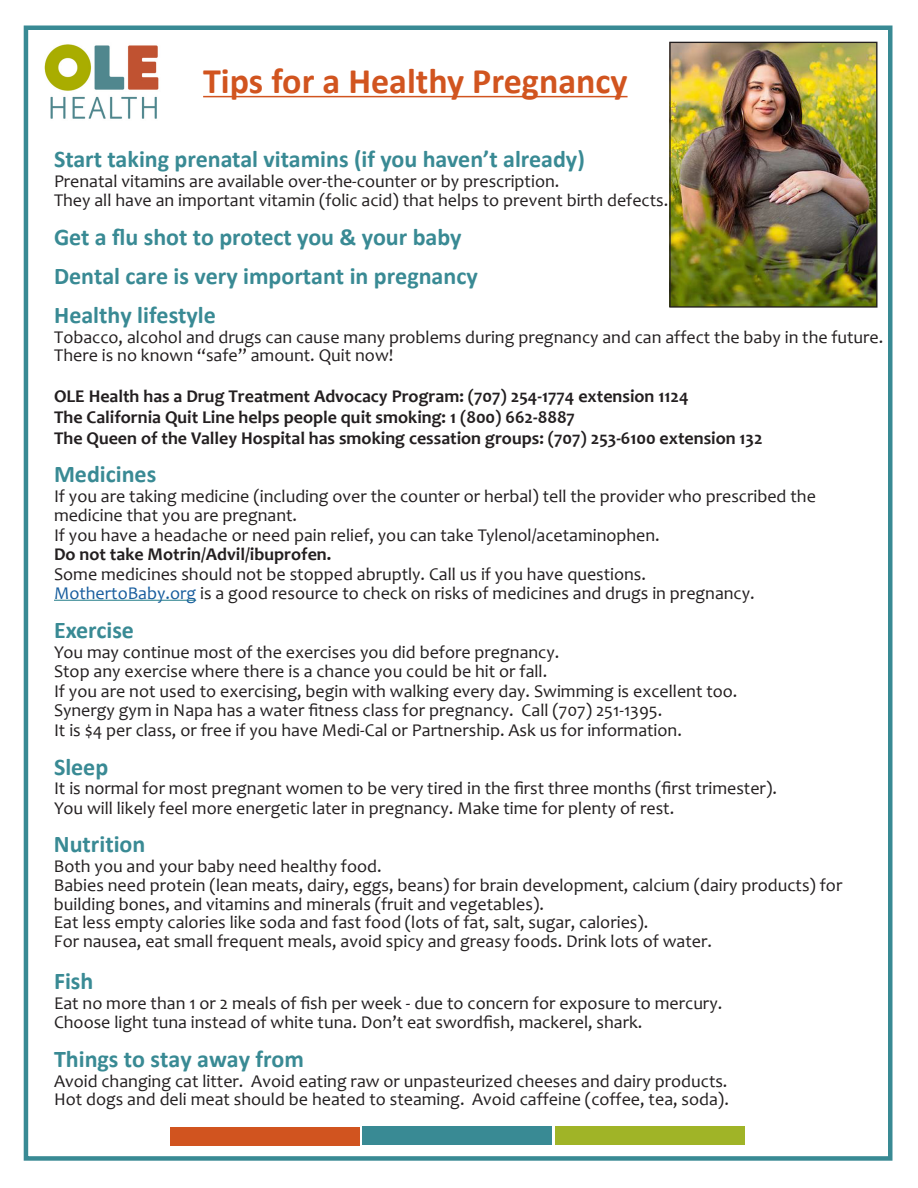
<style>
.page{position:relative;width:918px;height:1188px;background:#fff}
.page>*{position:absolute;margin:0;border:0;box-sizing:border-box;transform-origin:0 0}
.t1{font:700 36px "Calibri";color:#d1541f}
.t2{font:700 24px/39px "Calibri";color:#398a94}
.t3{font:18px/18.8px "Candara";color:#231f20}
.t4{font:700 18px/21px "Candara";color:#231f20}
.s1{color:#175d9e}
</style>
<div class="page">
<hr style="left:203px;top:96px;width:425px;height:1px;background:#d1541f">
<div style="left:24px;top:26px;width:868px;height:1135px;border:4px solid #398a94"></div>
<img style="left:44px;top:44px;width:115px;height:75px">
<div style="left:170px;top:1127px;width:190px;height:18px;background:#d1541f"></div>
<div style="left:363px;top:1126px;width:189px;height:19px;background:#398a94"></div>
<div style="left:555px;top:1126px;width:189px;height:19px;background:#a0b427"></div>
<hr style="left:54px;top:600px;width:142px;height:1px;background:#398a94">
<img style="left:671px;top:44px;width:204px;height:262px">
<div style="left:669px;top:42px;width:208px;height:266px;border:1px solid #231f20"></div>
<p class="t1" style="left:203px;top:59px;width:426px">Tips for a Healthy Pregnancy</p>
<p class="t2" style="left:54px;top:139px;width:532px">Start taking prenatal vitamins (if you haven’t already)</p>
<p class="t3" style="left:54px;top:171px;width:507px">Prenatal vitamins are available over-the-counter or by prescription.</p>
<p class="t3" style="left:54px;top:191px;width:616px">They all have an important vitamin (folic acid) that helps to prevent birth defects.</p>
<p class="t2" style="left:54px;top:217px;width:425px">Get a flu shot to protect you &amp; your baby<br>Dental care is very important in pregnancy</p>
<p class="t2" style="left:54px;top:295px;width:163px">Healthy lifestyle</p>
<p class="t3" style="left:54px;top:328px;width:831px">Tobacco, alcohol and drugs can cause many problems during pregnancy and can affect the baby in the future.<br>There is no known “safe” amount. Quit now!</p>
<p class="t4" style="left:54px;top:385px;width:710px">OLE Health has a Drug Treatment Advocacy Program: (707) 254-1774 extension 1124<br>The California Quit Line helps people quit smoking: 1 (800) 662-8887<br>The Queen of the Valley Hospital has smoking cessation groups: (707) 253-6100 extension 132</p>
<p class="t2" style="left:54px;top:454px;width:104px">Medicines</p>
<p class="t3" style="left:54px;top:486px;width:763px;line-height:19.5px">If you are taking medicine (including over the counter or herbal) tell the provider who prescribed the medicine that you are pregnant.</p>
<p class="t3" style="left:54px;top:525px;width:607px">If you have a headache or need pain relief, you can take Tylenol/acetaminophen.</p>
<p class="t4" style="left:54px;top:544px;width:279px">Do not take Motrin/Advil/ibuprofen.</p>
<p class="t3" style="left:54px;top:564px;width:594px">Some medicines should not be stopped abruptly. Call us if you have questions.</p>
<p class="t3" style="left:54px;top:584px;width:702px"><span class="s1">MothertoBaby.org</span> is a good resource to check on risks of medicines and drugs in pregnancy.</p>
<p class="t2" style="left:54px;top:610px;width:82px">Exercise</p>
<p class="t3" style="left:54px;top:642px;width:507px">You may continue most of the exercises you did before pregnancy.</p>
<p class="t3" style="left:54px;top:662px;width:495px">Stop any exercise where there is a chance you could be hit or fall.</p>
<p class="t3" style="left:54px;top:681px;width:685px">If you are not used to exercising, begin with walking every day. Swimming is excellent too.</p>
<p class="t3" style="left:54px;top:701px;width:610px">Synergy gym in Napa has a water fitness class for pregnancy. Call (707) 251-1395.</p>
<p class="t3" style="left:54px;top:720px;width:629px">It is $4 per class, or free if you have Medi-Cal or Partnership. Ask us for information.</p>
<p class="t2" style="left:54px;top:746px;width:56px">Sleep</p>
<p class="t3" style="left:54px;top:779px;width:724px">It is normal for most pregnant women to be very tired in the first three months (first trimester).</p>
<p class="t3" style="left:54px;top:798px;width:622px">You will likely feel more energetic later in pregnancy. Make time for plenty of rest.</p>
<p class="t2" style="left:54px;top:824px;width:93px">Nutrition</p>
<p class="t3" style="left:54px;top:857px;width:790px">Both you and your baby need healthy food.<br>Babies need protein (lean meats, dairy, eggs, beans) for brain development, calcium (dairy products) for building bones, and vitamins and minerals (fruit and vegetables).<br>Eat less empty calories like soda and fast food (lots of fat, salt, sugar, calories).<br>For nausea, eat small frequent meals, avoid spicy and greasy foods. Drink lots of water.</p>
<p class="t2" style="left:54px;top:961px;width:41px">Fish</p>
<p class="t3" style="left:54px;top:993px;width:670px;line-height:19.5px">Eat no more than 1 or 2 meals of fish per week - due to concern for exposure to mercury.<br>Choose light tuna instead of white tuna. Don’t eat swordfish, mackerel, shark.</p>
<p class="t2" style="left:54px;top:1039px;width:252px">Things to stay away from</p>
<p class="t3" style="left:54px;top:1072px;width:676px">Avoid changing cat litter. Avoid eating raw or unpasteurized cheeses and dairy products.<br>Hot dogs and deli meat should be heated to steaming. Avoid caffeine (coffee, tea, soda).</p>
</div>
